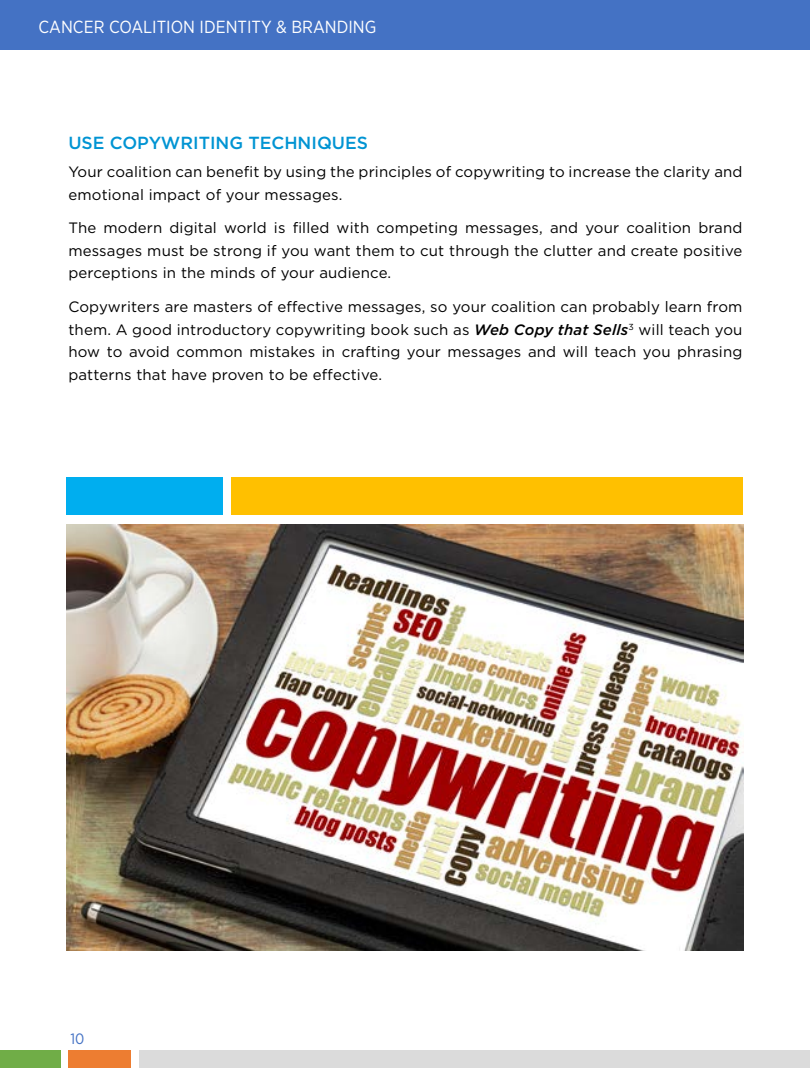
<style>
.page{position:relative;width:810px;height:1080px;background:#fff}
.page>*{position:absolute;margin:0;border:0;box-sizing:border-box;transform-origin:0 0}
.t1{font:17.5px "Gotham Narrow";color:#fff}
.t2{font:500 17.5px "Gotham";color:#0194d3}
.t3{font:15px/22.5px "Gotham";letter-spacing:.01em;color:#000;text-align:justify}
.t4{font:15px "Gotham Narrow";color:#4472c4}
.s1{font-weight:500;font-style:italic}
</style>
<div class="page">
<div style="left:0;top:0;width:810px;height:50px;background:#4472c4"></div>
<div style="left:0;top:1051px;width:60px;height:17px;background:#70ad47"></div>
<div style="left:68px;top:1051px;width:62px;height:17px;background:#ed7d31"></div>
<div style="left:139px;top:1051px;width:671px;height:17px;background:#dbdbdb"></div>
<div style="left:231px;top:478px;width:511px;height:37px;background:#ffc000"></div>
<div style="left:67px;top:478px;width:156px;height:37px;background:#00aeef"></div>
<img style="left:67px;top:524px;width:677px;height:426px">
<p class="t1" style="left:39px;top:16px;width:339px">CANCER COALITION IDENTITY &amp; BRANDING</p>
<p class="t2" style="left:68px;top:131px;width:301px">USE COPYWRITING TECHNIQUES</p>
<p class="t3" style="left:68px;top:160px;width:676px">Your coalition can benefit by using the principles of copywriting to increase the clarity and emotional impact of your messages.</p>
<p class="t3" style="left:68px;top:216px;width:676px">The modern digital world is filled with competing messages, and your coalition brand messages must be strong if you want them to cut through the clutter and create positive perceptions in the minds of your audience.</p>
<p class="t3" style="left:68px;top:295px;width:676px">Copywriters are masters of effective messages, so your coalition can probably learn from them. A good introductory copywriting book such as <span class="s1">Web Copy that Sells</span><sup>3</sup> will teach you how to avoid common mistakes in crafting your messages and will teach you phrasing patterns that have proven to be effective.</p>
<p class="t4" style="left:70px;top:1030px;width:15px">10</p>
</div>
